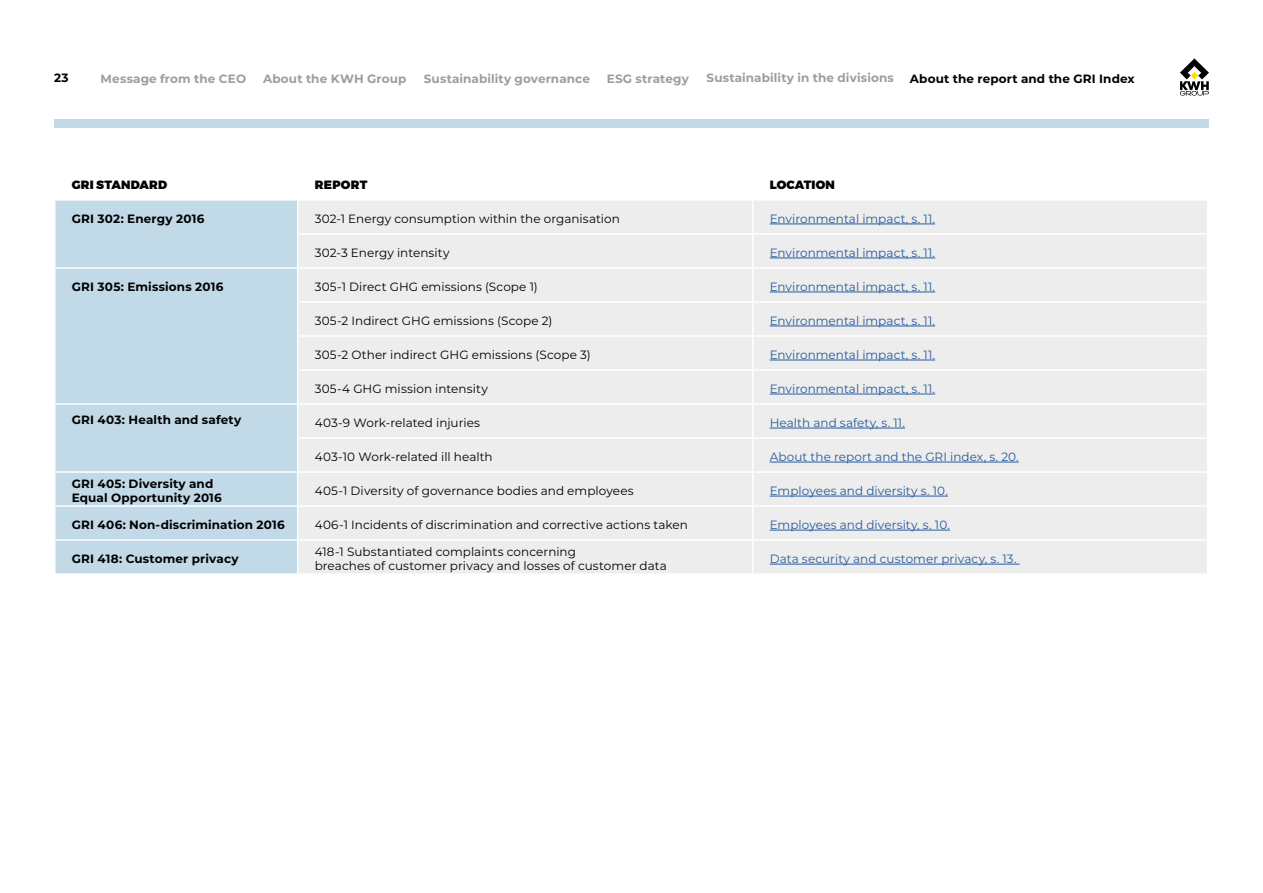
<style>
.page{position:relative;width:1263px;height:893px;background:#fff}
.page>*{position:absolute;margin:0;border:0;box-sizing:border-box;transform-origin:0 0}
.t1{font:12px/14.4px "Montserrat";letter-spacing:.005em;color:#000}
.t2{font:12px "Montserrat";letter-spacing:.005em;color:#275b9b}
.t3{font:700 12px/14.4px "Montserrat";letter-spacing:.015em;color:#000}
.t4{font:700 12px "Montserrat";letter-spacing:.01em;color:#9d9d9c}
.t5{font:900 12px "Montserrat";letter-spacing:.015em;color:#000}
</style>
<div class="page">
<div style="left:54px;top:119px;width:1155px;height:9px;background:#c2d9e7"></div>
<svg style="left:1180px;top:58px;width:29px;height:38px"></svg>
<div style="left:56px;top:201px;width:241px;height:372px;background:#c2d9e7"></div>
<div style="left:298px;top:201px;width:909px;height:372px;background:#ededed"></div>
<hr style="left:752px;top:201px;width:1px;height:32px;background:#fff">
<hr style="left:297px;top:233px;width:456px;height:2px;background:#fff">
<hr style="left:753px;top:233px;width:455px;height:2px;background:#fff">
<hr style="left:752px;top:235px;width:1px;height:32px;background:#fff">
<hr style="left:54px;top:267px;width:244px;height:2px;background:#fff">
<hr style="left:298px;top:267px;width:455px;height:2px;background:#fff">
<hr style="left:753px;top:267px;width:455px;height:2px;background:#fff">
<hr style="left:752px;top:269px;width:1px;height:32px;background:#fff">
<hr style="left:297px;top:301px;width:456px;height:2px;background:#fff">
<hr style="left:753px;top:301px;width:455px;height:2px;background:#fff">
<hr style="left:752px;top:303px;width:1px;height:32px;background:#fff">
<hr style="left:297px;top:335px;width:456px;height:2px;background:#fff">
<hr style="left:753px;top:335px;width:455px;height:2px;background:#fff">
<hr style="left:752px;top:337px;width:1px;height:32px;background:#fff">
<hr style="left:297px;top:369px;width:456px;height:2px;background:#fff">
<hr style="left:753px;top:369px;width:455px;height:2px;background:#fff">
<hr style="left:752px;top:371px;width:1px;height:32px;background:#fff">
<hr style="left:54px;top:403px;width:244px;height:2px;background:#fff">
<hr style="left:298px;top:403px;width:455px;height:2px;background:#fff">
<hr style="left:753px;top:403px;width:455px;height:2px;background:#fff">
<hr style="left:752px;top:405px;width:1px;height:32px;background:#fff">
<hr style="left:297px;top:437px;width:456px;height:2px;background:#fff">
<hr style="left:753px;top:437px;width:455px;height:2px;background:#fff">
<hr style="left:752px;top:439px;width:1px;height:32px;background:#fff">
<hr style="left:54px;top:471px;width:244px;height:2px;background:#fff">
<hr style="left:298px;top:471px;width:455px;height:2px;background:#fff">
<hr style="left:753px;top:471px;width:455px;height:2px;background:#fff">
<hr style="left:752px;top:473px;width:1px;height:32px;background:#fff">
<hr style="left:54px;top:505px;width:244px;height:2px;background:#fff">
<hr style="left:298px;top:505px;width:455px;height:2px;background:#fff">
<hr style="left:753px;top:505px;width:455px;height:2px;background:#fff">
<hr style="left:752px;top:507px;width:1px;height:32px;background:#fff">
<hr style="left:54px;top:539px;width:244px;height:2px;background:#fff">
<hr style="left:298px;top:539px;width:455px;height:2px;background:#fff">
<hr style="left:753px;top:539px;width:455px;height:2px;background:#fff">
<hr style="left:752px;top:541px;width:1px;height:32px;background:#fff">
<hr style="left:770px;top:224px;width:165px;height:1px;background:#275b9b">
<hr style="left:770px;top:258px;width:165px;height:1px;background:#275b9b">
<hr style="left:770px;top:292px;width:165px;height:1px;background:#275b9b">
<hr style="left:770px;top:326px;width:165px;height:1px;background:#275b9b">
<hr style="left:770px;top:360px;width:165px;height:1px;background:#275b9b">
<hr style="left:770px;top:394px;width:165px;height:1px;background:#275b9b">
<hr style="left:770px;top:428px;width:135px;height:1px;background:#275b9b">
<hr style="left:770px;top:462px;width:249px;height:1px;background:#275b9b">
<hr style="left:770px;top:496px;width:178px;height:1px;background:#275b9b">
<hr style="left:770px;top:530px;width:180px;height:1px;background:#275b9b">
<hr style="left:770px;top:564px;width:250px;height:1px;background:#275b9b">
<p class="t3" style="left:54px;top:70px;width:16px">23</p>
<p class="t4" style="left:101px;top:70px;width:147px">Message from the CEO</p>
<p class="t4" style="left:263px;top:70px;width:145px">About the KWH Group</p>
<p class="t4" style="left:424px;top:70px;width:168px">Sustainability governance</p>
<p class="t4" style="left:607px;top:70px;width:84px">ESG strategy</p>
<p class="t4" style="left:707px;top:69px;width:189px">Sustainability in the divisions</p>
<p class="t3" style="left:910px;top:71px;width:226px">About the report and the GRI Index</p>
<p class="t5" style="left:72px;top:177px;width:97px">GRI STANDARD</p>
<p class="t5" style="left:315px;top:177px;width:54px">REPORT</p>
<p class="t5" style="left:770px;top:177px;width:67px">LOCATION</p>
<p class="t3" style="left:72px;top:211px;width:134px">GRI 302: Energy 2016</p>
<p class="t1" style="left:315px;top:211px;width:307px">302-1 Energy consumption within the organisation</p>
<p class="t2" style="left:770px;top:210px;width:167px">Environmental impact, s. 11.</p>
<p class="t1" style="left:315px;top:245px;width:136px">302-3 Energy intensity</p>
<p class="t2" style="left:770px;top:244px;width:167px">Environmental impact, s. 11.</p>
<p class="t3" style="left:72px;top:279px;width:153px">GRI 305: Emissions 2016</p>
<p class="t1" style="left:315px;top:279px;width:225px">305-1 Direct GHG emissions (Scope 1)</p>
<p class="t2" style="left:770px;top:278px;width:167px">Environmental impact, s. 11.</p>
<p class="t1" style="left:315px;top:313px;width:239px">305-2 Indirect GHG emissions (Scope 2)</p>
<p class="t2" style="left:770px;top:312px;width:167px">Environmental impact, s. 11.</p>
<p class="t1" style="left:315px;top:347px;width:278px">305-2 Other indirect GHG emissions (Scope 3)</p>
<p class="t2" style="left:770px;top:346px;width:167px">Environmental impact, s. 11.</p>
<p class="t1" style="left:315px;top:381px;width:175px">305-4 GHG mission intensity</p>
<p class="t2" style="left:770px;top:380px;width:167px">Environmental impact, s. 11.</p>
<p class="t3" style="left:72px;top:412px;width:171px">GRI 403: Health and safety</p>
<p class="t1" style="left:315px;top:415px;width:167px">403-9 Work-related injuries</p>
<p class="t2" style="left:770px;top:414px;width:137px">Health and safety, s. 11.</p>
<p class="t1" style="left:315px;top:449px;width:180px">403-10 Work-related ill health</p>
<p class="t2" style="left:770px;top:448px;width:251px">About the report and the GRI index, s. 20.</p>
<p class="t3" style="left:72px;top:476px;width:152px">GRI 405: Diversity and<br>Equal Opportunity 2016</p>
<p class="t1" style="left:315px;top:483px;width:320px">405-1 Diversity of governance bodies and employees</p>
<p class="t2" style="left:770px;top:482px;width:180px">Employees and diversity s. 10.</p>
<p class="t3" style="left:72px;top:517px;width:214px">GRI 406: Non-discrimination 2016</p>
<p class="t1" style="left:315px;top:517px;width:375px">406-1 Incidents of discrimination and corrective actions taken</p>
<p class="t2" style="left:770px;top:516px;width:182px">Employees and diversity, s. 10.</p>
<p class="t3" style="left:72px;top:551px;width:168px">GRI 418: Customer privacy</p>
<p class="t1" style="left:315px;top:544px;width:354px">418-1 Substantiated complaints concerning<br>breaches of customer privacy and losses of customer data</p>
<p class="t2" style="left:770px;top:550px;width:248px">Data security and customer privacy, s. 13.</p>
</div>
